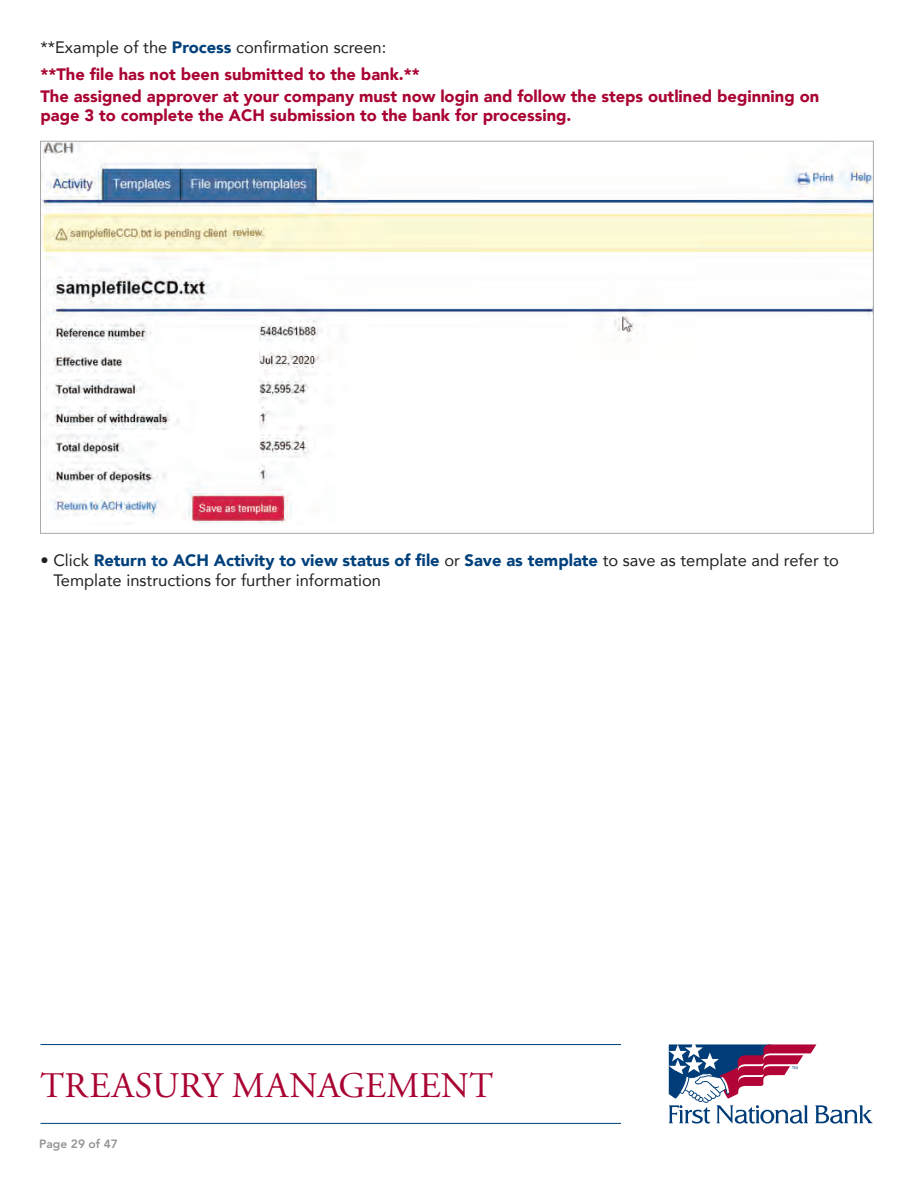
<style>
.page{position:relative;width:918px;height:1188px;background:#fff}
.page>*{position:absolute;margin:0;border:0;box-sizing:border-box;transform-origin:0 0}
.t1{font:36px "Adobe Garamond Pro";letter-spacing:.01em;color:#a90332}
.t2{font:900 16.5px/26.5px "Avenir";color:#a90332}
.t3{font:16.5px/19.8px "Avenir";color:#231f20}
.t4{font:800 12px "Avenir";color:#939598}
.s1{font-weight:400;color:#231f20}
.s2{color:#00407b}
.s3{font-weight:900;color:#00407b}
</style>
<div class="page">
<hr style="left:40px;top:1044px;width:581px;height:1px;background:#00407b">
<svg style="left:669px;top:1044px;width:204px;height:80px"></svg>
<hr style="left:40px;top:1123px;width:581px;height:1px;background:#00407b">
<img style="left:42px;top:143px;width:830px;height:381px">
<p class="t2" style="left:40px;top:34px;width:381px"><span class="s1">**Example of the</span> <span class="s2">Process</span> <span class="s1">confirmation screen: </span>**The file has not been submitted to the bank.**</p>
<p class="t2" style="left:40px;top:85px;width:780px;line-height:19.8px">The assigned approver at your company must now login and follow the steps outlined beginning on page 3 to complete the ACH submission to the bank for processing.</p>
<p class="t3" style="left:53px;top:550px;width:787px;text-indent:-13px">• Click <span class="s3">Return to ACH Activity to view status of file</span> or <span class="s3">Save as template</span> to save as template and refer to<br>Template instructions for further information</p>
<h1 class="t1" style="left:40px;top:1064px;width:454px">TREASURY MANAGEMENT</h1>
<p class="t4" style="left:39px;top:1134px;width:80px">Page 29 of 47</p>
</div>
